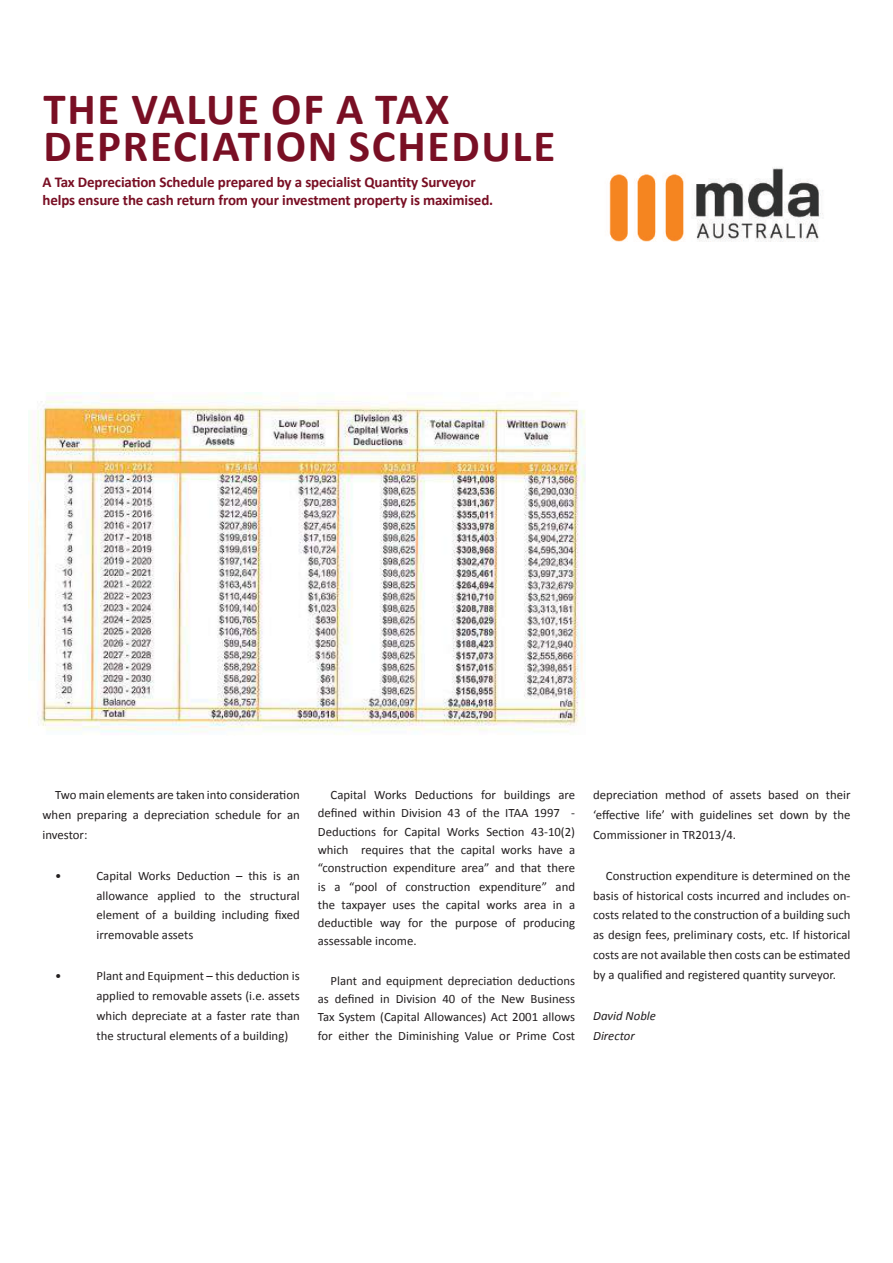
<style>
.page{position:relative;width:893px;height:1263px;background:#fff}
.page>*{position:absolute;margin:0;border:0;box-sizing:border-box;transform-origin:0 0}
.t1{font:700 45px/37.5px "Calibri";letter-spacing:.04em;color:#790f24}
.t2{font:700 15px/18px "Calibri";letter-spacing:-.01em;color:#790f24}
.t3{font:12.75px/19.8px "Calibri";color:#231f20;text-align:justify}
.t4{font:italic 12.75px/19.8px "Calibri";color:#231f20}
</style>
<div class="page">
<img style="left:609px;top:167px;width:214px;height:75px">
<img style="left:29px;top:392px;width:557px;height:342px">
<h1 class="t1" style="left:43px;top:90px;width:513px">THE VALUE OF A TAX<br>DEPRECIATION SCHEDULE</h1>
<p class="t2" style="left:43px;top:173px;width:452px">A Tax Depreciation Schedule prepared by a specialist Quantity Surveyor helps ensure the cash return from your investment property is maximised.</p>
<p class="t3" style="left:43px;top:785px;width:259px;text-indent:13px">Two main elements are taken into consideration when preparing a depreciation schedule for an investor:</p>
<p class="t3" style="left:55px;top:866px;width:8px">•</p>
<p class="t3" style="left:97px;top:866px;width:205px">Capital Works Deduction – this is an allowance applied to the structural element of a building including fixed irremovable assets</p>
<p class="t3" style="left:55px;top:966px;width:8px">•</p>
<p class="t3" style="left:97px;top:966px;width:205px">Plant and Equipment – this deduction is applied to removable assets (i.e. assets which depreciate at a faster rate than the structural elements of a building)</p>
<p class="t3" style="left:318px;top:786px;width:259px;line-height:18.3px;text-indent:13px">Capital Works Deductions for buildings are defined within Division 43 of the ITAA 1997 - Deductions for Capital Works Section 43-10(2) which requires that the capital works have a “construction expenditure area” and that there is a “pool of construction expenditure” and the taxpayer uses the capital works area in a deductible way for the purpose of producing assessable income.</p>
<p class="t3" style="left:318px;top:971px;width:259px;line-height:18.3px;text-indent:13px">Plant and equipment depreciation deductions as defined in Division 40 of the New Business Tax System (Capital Allowances) Act 2001 allows for either the Diminishing Value or Prime Cost</p>
<p class="t3" style="left:593px;top:785px;width:259px">depreciation method of assets based on their ‘effective life’ with guidelines set down by the Commissioner in TR2013/4.</p>
<p class="t3" style="left:593px;top:866px;width:259px;text-indent:13px">Construction expenditure is determined on the basis of historical costs incurred and includes on&shy;costs related to the construction of a building such as design fees, preliminary costs, etc. If historical costs are not available then costs can be estimated by a qualified and registered quantity surveyor.</p>
<p class="t4" style="left:593px;top:1005px;width:64px">David Noble<br>Director</p>
</div>
